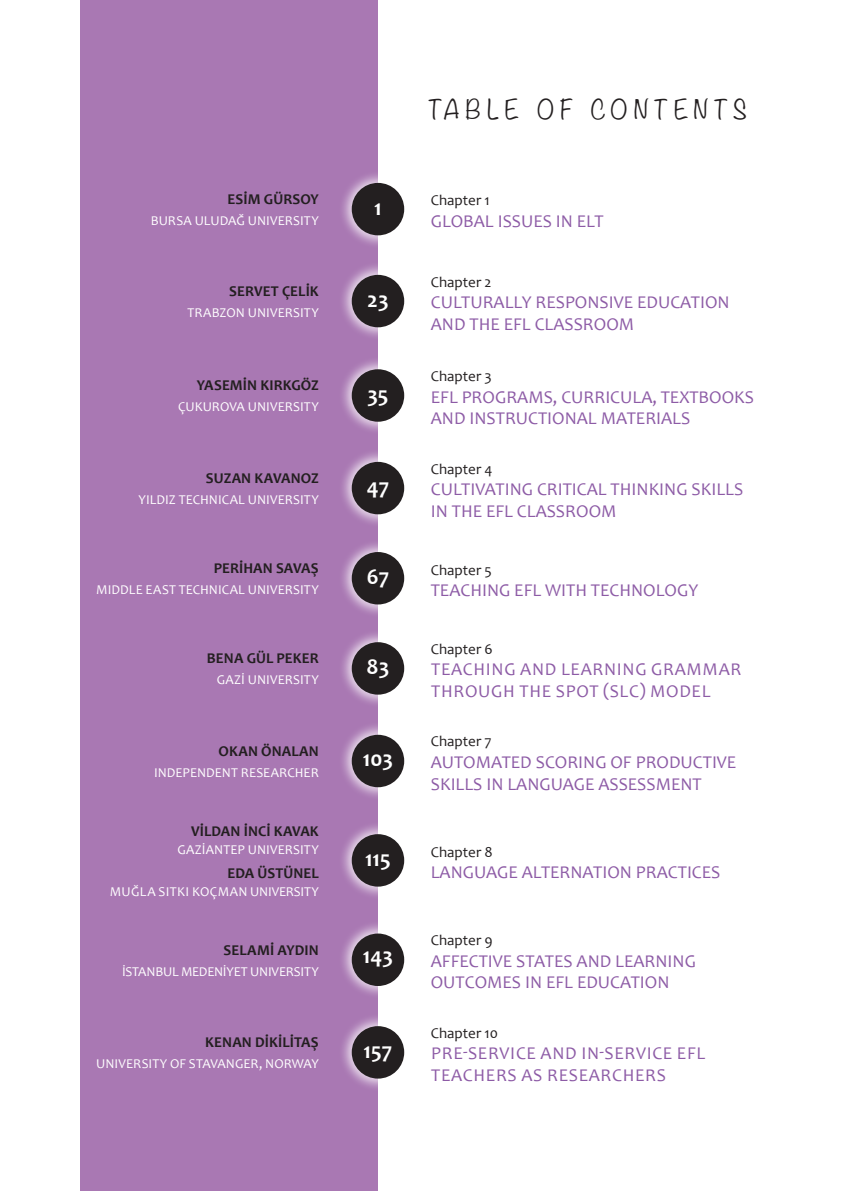
<style>
.page{position:relative;width:851px;height:1191px;background:#fff}
.page>*{position:absolute;margin:0;border:0;box-sizing:border-box;transform-origin:0 0}
.t1{font:300 24px "Noteworthy";letter-spacing:.25em;color:#231f20}
.t2{font:700 22.5px "Candara";color:#fff}
.t3{font:18px/21.6px "Candara";color:#8d5ba6}
.t4{font:18px/21.6px "Candara";letter-spacing:.04em;color:#8d5ba6}
.t5{font:700 15px "Candara";letter-spacing:.005em;color:#231f20}
.t6{font:15px "Candara";color:#231f20}
.t7{font:13.5px "Candara";color:#fff}
.t8{font:13.5px "Candara";letter-spacing:-.02em;color:#fff}
</style>
<div class="page">
<div style="left:81px;top:0;width:297px;height:1191px;background:#a978b3"></div>
<div style="left:339px;top:170px;width:78px;height:79px;background:#fff;opacity:.75"></div>
<div style="left:351px;top:183px;width:53px;height:52px;background:#231f20;border-radius:50%"></div>
<div style="left:339px;top:539px;width:78px;height:79px;background:#fff;opacity:.75"></div>
<div style="left:351px;top:552px;width:53px;height:52px;background:#231f20;border-radius:50%"></div>
<div style="left:339px;top:821px;width:78px;height:79px;background:#fff;opacity:.75"></div>
<div style="left:351px;top:834px;width:53px;height:52px;background:#231f20;border-radius:50%"></div>
<div style="left:339px;top:262px;width:78px;height:79px;background:#fff;opacity:.75"></div>
<div style="left:351px;top:275px;width:53px;height:52px;background:#231f20;border-radius:50%"></div>
<div style="left:339px;top:356px;width:78px;height:79px;background:#fff;opacity:.75"></div>
<div style="left:351px;top:369px;width:53px;height:53px;background:#231f20;border-radius:50%"></div>
<div style="left:339px;top:449px;width:78px;height:79px;background:#fff;opacity:.75"></div>
<div style="left:351px;top:462px;width:53px;height:52px;background:#231f20;border-radius:50%"></div>
<div style="left:339px;top:722px;width:78px;height:78px;background:#fff;opacity:.75"></div>
<div style="left:351px;top:735px;width:53px;height:52px;background:#231f20;border-radius:50%"></div>
<div style="left:339px;top:920px;width:78px;height:79px;background:#fff;opacity:.75"></div>
<div style="left:351px;top:933px;width:53px;height:53px;background:#231f20;border-radius:50%"></div>
<div style="left:339px;top:1013px;width:78px;height:79px;background:#fff;opacity:.75"></div>
<div style="left:351px;top:1026px;width:53px;height:52px;background:#231f20;border-radius:50%"></div>
<div style="left:339px;top:629px;width:78px;height:79px;background:#fff;opacity:.75"></div>
<div style="left:351px;top:642px;width:53px;height:52px;background:#231f20;border-radius:50%"></div>
<p class="t5" style="left:227px;top:190px;width:93px">ESİM GÜRSOY</p>
<p class="t7" style="left:151px;top:212px;width:169px">BURSA ULUDAĞ UNIVERSITY</p>
<p class="t5" style="left:229px;top:282px;width:91px">SERVET ÇELİK</p>
<p class="t7" style="left:187px;top:304px;width:133px">TRABZON UNIVERSITY</p>
<p class="t5" style="left:197px;top:376px;width:124px">YASEMİN KIRKGÖZ</p>
<p class="t7" style="left:178px;top:398px;width:142px">ÇUKUROVA UNIVERSITY</p>
<p class="t5" style="left:206px;top:469px;width:114px">SUZAN KAVANOZ</p>
<p class="t7" style="left:138px;top:491px;width:182px">YILDIZ TECHNICAL UNIVERSITY</p>
<p class="t5" style="left:214px;top:559px;width:107px">PERİHAN SAVAŞ</p>
<p class="t7" style="left:96px;top:581px;width:224px">MIDDLE EAST TECHNICAL UNIVERSITY</p>
<p class="t5" style="left:207px;top:649px;width:113px">BENA GÜL PEKER</p>
<p class="t7" style="left:217px;top:671px;width:103px">GAZİ UNIVERSITY</p>
<p class="t5" style="left:218px;top:741px;width:102px">OKAN ÖNALAN</p>
<p class="t7" style="left:154px;top:764px;width:166px">INDEPENDENT RESEARCHER</p>
<p class="t5" style="left:191px;top:821px;width:129px">VİLDAN İNCİ KAVAK</p>
<p class="t7" style="left:177px;top:841px;width:143px">GAZİANTEP UNIVERSITY</p>
<p class="t5" style="left:227px;top:863px;width:93px">EDA ÜSTÜNEL</p>
<p class="t7" style="left:110px;top:883px;width:210px">MUĞLA SITKI KOÇMAN UNIVERSITY</p>
<p class="t5" style="left:223px;top:940px;width:97px">SELAMİ AYDIN</p>
<p class="t8" style="left:122px;top:963px;width:198px">İSTANBUL MEDENİYET UNIVERSITY</p>
<p class="t5" style="left:205px;top:1033px;width:115px">KENAN DİKİLİTAŞ</p>
<p class="t7" style="left:96px;top:1055px;width:224px">UNIVERSITY OF STAVANGER, NORWAY</p>
<p class="t2" style="left:374px;top:194px;width:9px">1</p>
<p class="t2" style="left:367px;top:286px;width:23px">23</p>
<p class="t2" style="left:367px;top:380px;width:23px">35</p>
<p class="t2" style="left:366px;top:473px;width:24px">47</p>
<p class="t2" style="left:367px;top:563px;width:24px">67</p>
<p class="t2" style="left:366px;top:653px;width:24px">83</p>
<p class="t2" style="left:363px;top:744px;width:32px">103</p>
<p class="t2" style="left:365px;top:845px;width:27px">115</p>
<p class="t2" style="left:363px;top:941px;width:32px">143</p>
<p class="t2" style="left:363px;top:1037px;width:30px">157</p>
<h1 class="t1" style="left:428px;top:89px;width:320px">TABLE OF CONTENTS</h1>
<p class="t6" style="left:431px;top:191px;width:60px">Chapter 1</p>
<p class="t3" style="left:431px;top:210px;width:174px">GLOBAL ISSUES IN ELT</p>
<p class="t6" style="left:431px;top:272px;width:62px">Chapter 2</p>
<p class="t3" style="left:431px;top:291px;width:300px">CULTURALLY RESPONSIVE EDUCATION<br>AND THE EFL CLASSROOM</p>
<p class="t6" style="left:431px;top:367px;width:63px">Chapter 3</p>
<p class="t3" style="left:431px;top:386px;width:325px">EFL PROGRAMS, CURRICULA, TEXTBOOKS<br>AND INSTRUCTIONAL MATERIALS</p>
<p class="t6" style="left:431px;top:459px;width:63px">Chapter 4</p>
<p class="t3" style="left:431px;top:478px;width:314px">CULTIVATING CRITICAL THINKING SKILLS<br>IN THE EFL CLASSROOM</p>
<p class="t6" style="left:431px;top:560px;width:63px">Chapter 5</p>
<p class="t3" style="left:431px;top:579px;width:269px">TEACHING EFL WITH TECHNOLOGY</p>
<p class="t6" style="left:431px;top:639px;width:63px">Chapter 6</p>
<p class="t4" style="left:431px;top:658px;width:312px">TEACHING AND LEARNING GRAMMAR<br>THROUGH THE SPOT (SLC) MODEL</p>
<p class="t6" style="left:431px;top:732px;width:62px">Chapter 7</p>
<p class="t3" style="left:431px;top:751px;width:307px">AUTOMATED SCORING OF PRODUCTIVE<br>SKILLS IN LANGUAGE ASSESSMENT</p>
<p class="t6" style="left:431px;top:842px;width:63px">Chapter 8</p>
<p class="t3" style="left:431px;top:861px;width:291px">LANGUAGE ALTERNATION PRACTICES</p>
<p class="t6" style="left:431px;top:931px;width:63px">Chapter 9</p>
<p class="t3" style="left:431px;top:950px;width:266px">AFFECTIVE STATES AND LEARNING<br>OUTCOMES IN EFL EDUCATION</p>
<p class="t6" style="left:431px;top:1023px;width:69px">Chapter 10</p>
<p class="t4" style="left:431px;top:1042px;width:276px">PRE-SERVICE AND IN-SERVICE EFL<br>TEACHERS AS RESEARCHERS</p>
</div>
